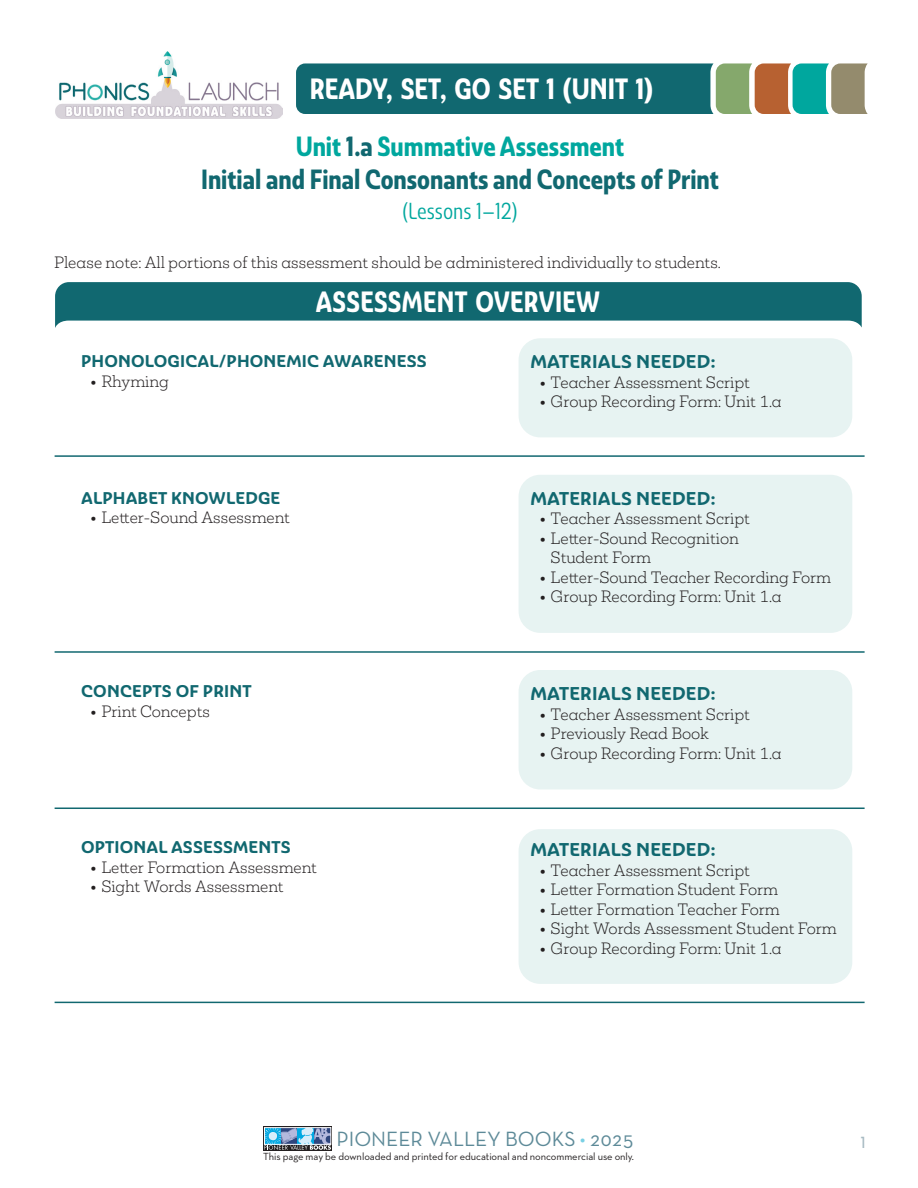
<style>
.page{position:relative;width:918px;height:1188px;background:#fff}
.page>*{position:absolute;margin:0;border:0;box-sizing:border-box;transform-origin:0 0}
.t1{font:28.5px "Ashemore Con Bol";letter-spacing:.005em;color:#fff}
.t2{font:27px/33px "Ashemore Con Bol";color:#116870;text-align:center}
.t3{font:22.5px "Ashemore Con Reg";color:#00a79e}
.t4{font:21px "Neutra Text TF";color:#5d8a98}
.A_Head{font:18px "Ashemore Nor Bol";letter-spacing:.01em;color:#116870}
.A_Head-2{font:16.5px "Ashemore Nor Bol";letter-spacing:.01em;color:#116870}
.t5{font:300 15px/19.5px "Mokoko";color:#231f20}
.t6{font:15px "Stark";color:#a7bac2}
.t7{font:10.5px "Neutra Text TF";letter-spacing:-.005em;color:#231f20}
.s1{color:#00a79e}
.s2{color:#79d0e4}
</style>
<div class="page">
<svg style="left:263px;top:1127px;width:69px;height:24px"></svg>
<svg style="left:264px;top:1130px;width:67px;height:20px"></svg>
<div style="left:264px;top:1128px;width:67px;height:16px;border:1px solid #fff"></div>
<div style="left:519px;top:338px;width:333px;height:99px;background:#e7f3f2;border-radius:22px"></div>
<div style="left:519px;top:670px;width:333px;height:119px;background:#e7f3f2;border-radius:22px"></div>
<div style="left:519px;top:829px;width:333px;height:155px;background:#e7f3f2;border-radius:22px"></div>
<div style="left:519px;top:475px;width:333px;height:158px;background:#e7f3f2;border-radius:22px"></div>
<hr style="left:55px;top:651px;width:810px;height:2px;background:#116870">
<hr style="left:55px;top:808px;width:810px;height:1px;background:#116870">
<hr style="left:55px;top:1002px;width:810px;height:1px;background:#116870">
<hr style="left:55px;top:455px;width:810px;height:2px;background:#116870">
<svg style="left:55px;top:282px;width:807px;height:46px"></svg>
<img style="left:55px;top:52px;width:228px;height:67px">
<svg style="left:296px;top:63px;width:572px;height:51px;background:#347976"></svg>
<p class="t1" style="left:310px;top:72px;width:345px">READY, SET, GO SET 1 (UNIT 1)</p>
<p class="t2" style="left:201px;top:130px;width:519px"><span class="s1">Unit</span> 1.a <span class="s1">Summative Assessment<br></span>Initial and Final Consonants and Concepts of Print</p>
<p class="t3" style="left:402px;top:198px;width:117px">(Lessons 1–12)</p>
<p class="t5" style="left:54px;top:253px;width:668px">Please note: All portions of this assessment should be administered individually to students.</p>
<p class="t1" style="left:316px;top:284px;width:286px">ASSESSMENT OVERVIEW</p>
<p class="A_Head-2" style="left:81px;top:351px;width:347px">PHONOLOGICAL/PHONEMIC AWARENESS</p>
<p class="t5" style="left:91px;top:371px;width:80px">• Rhyming</p>
<p class="A_Head" style="left:530px;top:351px;width:187px">MATERIALS NEEDED:</p>
<p class="t5" style="left:540px;top:372px;width:212px">• Teacher Assessment Script</p>
<p class="t5" style="left:540px;top:392px;width:243px">• Group Recording Form: Unit 1.a</p>
<p class="A_Head-2" style="left:81px;top:488px;width:201px">ALPHABET KNOWLEDGE</p>
<p class="t5" style="left:91px;top:507px;width:201px">• Letter-Sound Assessment</p>
<p class="A_Head" style="left:530px;top:487px;width:187px">MATERIALS NEEDED:</p>
<p class="t5" style="left:540px;top:509px;width:212px">• Teacher Assessment Script</p>
<p class="t5" style="left:551px;top:528px;width:190px;text-indent:-11px">• Letter-Sound Recognition<br>Student Form</p>
<p class="t5" style="left:540px;top:567px;width:293px">• Letter-Sound Teacher Recording Form</p>
<p class="t5" style="left:540px;top:587px;width:243px">• Group Recording Form: Unit 1.a</p>
<p class="A_Head-2" style="left:81px;top:681px;width:172px">CONCEPTS OF PRINT</p>
<p class="t5" style="left:91px;top:701px;width:121px">• Print Concepts</p>
<p class="A_Head" style="left:530px;top:683px;width:187px">MATERIALS NEEDED:</p>
<p class="t5" style="left:540px;top:704px;width:212px">• Teacher Assessment Script</p>
<p class="t5" style="left:540px;top:723px;width:171px">• Previously Read Book</p>
<p class="t5" style="left:540px;top:743px;width:243px">• Group Recording Form: Unit 1.a</p>
<p class="A_Head-2" style="left:81px;top:837px;width:211px">OPTIONAL ASSESSMENTS</p>
<p class="t5" style="left:91px;top:857px;width:228px">• Letter Formation Assessment</p>
<p class="t5" style="left:91px;top:877px;width:195px">• Sight Words Assessment</p>
<p class="A_Head" style="left:530px;top:839px;width:187px">MATERIALS NEEDED:</p>
<p class="t5" style="left:540px;top:860px;width:212px">• Teacher Assessment Script</p>
<p class="t5" style="left:540px;top:879px;width:240px">• Letter Formation Student Form</p>
<p class="t5" style="left:540px;top:899px;width:242px">• Letter Formation Teacher Form</p>
<p class="t5" style="left:540px;top:918px;width:299px">• Sight Words Assessment Student Form</p>
<p class="t5" style="left:540px;top:938px;width:243px">• Group Recording Form: Unit 1.a</p>
<h3 class="t4" style="left:337px;top:1126px;width:299px">PIONEER VALLEY BOOKS <span class="s2">•</span> 2025</h3>
<p class="t7" style="left:263px;top:1150px;width:372px">This page may be downloaded and printed for educational and noncommercial use only.</p>
<p class="t6" style="left:861px;top:1131px;width:6px">1</p>
</div>
